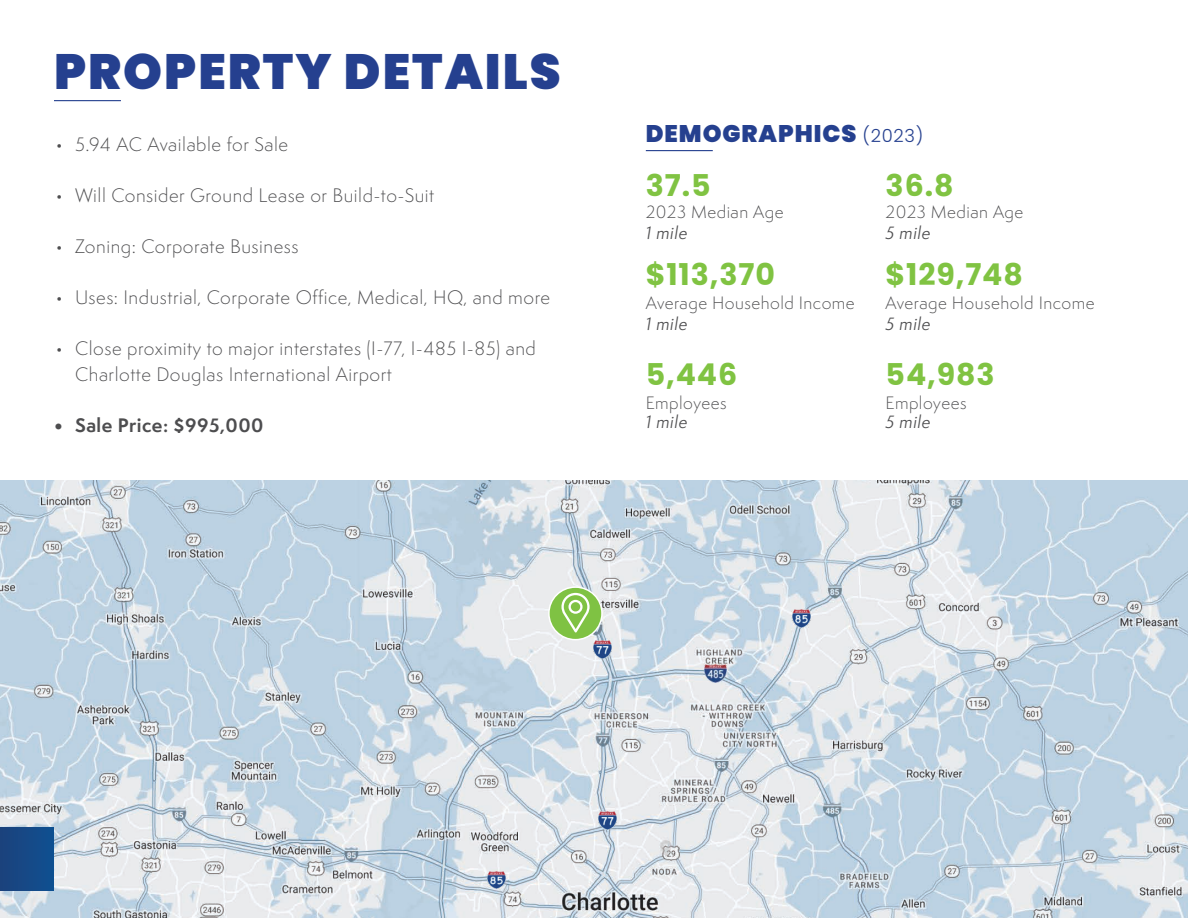
<style>
.page{position:relative;width:1188px;height:918px;background:#fff}
.page>*{position:absolute;margin:0;border:0;box-sizing:border-box;transform-origin:0 0}
.t1{font:900 49.5px "Poppins";letter-spacing:.04em;color:#25408f}
.t2{font:700 30px "Poppins";letter-spacing:.03em;color:#80c342}
.t3{font:900 24px "Poppins";letter-spacing:.04em;color:#25408f}
.t4{font:300 18px/25.5px "Semplicita Pro";letter-spacing:.03em;color:#4d4d4f}
.t5{font:700 18px "Semplicita Pro";letter-spacing:.03em;color:#4d4d4f}
.t6{font:300 16.5px "Semplicita Pro";letter-spacing:.03em;color:#4d4d4f}
.t7{font:italic 16.5px "Semplicita Pro";letter-spacing:.03em;color:#4d4d4f}
.s1{font-weight:300;font-size:18px}
</style>
<div class="page">
<img style="left:0;top:481px;width:1188px;height:437px">
<hr style="left:54px;top:100px;width:67px;height:1px;background:#25408f">
<div style="left:0;top:827px;width:54px;height:63px;background:#164986"></div>
<div style="left:549px;top:587px;width:53px;height:53px;background:#7fc243;border-radius:50%"></div>
<div style="left:548px;top:586px;width:55px;height:54px;border:2px solid #fff;border-radius:50%"></div>
<svg style="left:561px;top:593px;width:29px;height:39px"></svg>
<img style="left:488px;top:871px;width:17px;height:18px">
<img style="left:704px;top:665px;width:23px;height:17px">
<img style="left:594px;top:641px;width:18px;height:17px">
<img style="left:793px;top:610px;width:17px;height:17px">
<img style="left:599px;top:812px;width:17px;height:17px">
<hr style="left:646px;top:150px;width:67px;height:1px;background:#25408f">
<p class="t1" style="left:54px;top:42px;width:508px">PROPERTY DETAILS</p>
<p class="t4" style="left:55px;top:132px;width:235px">• 5.94 AC Available for Sale</p>
<p class="t4" style="left:55px;top:183px;width:381px">• Will Consider Ground Lease or Build-to-Suit</p>
<p class="t4" style="left:55px;top:234px;width:245px">• Zoning: Corporate Business</p>
<p class="t4" style="left:55px;top:285px;width:497px">• Uses: Industrial, Corporate Office, Medical, HQ, and more</p>
<p class="t4" style="left:75px;top:336px;width:462px;text-indent:-20px">• Close proximity to major interstates (I-77, I-485 I-85) and<br>Charlotte Douglas International Airport</p>
<p class="t5" style="left:55px;top:412px;width:210px">• Sale Price: $995,000</p>
<p class="t3" style="left:646px;top:120px;width:279px">DEMOGRAPHICS <span class="s1">(2023)</span></p>
<p class="t2" style="left:646px;top:168px;width:66px">37.5</p>
<p class="t6" style="left:646px;top:200px;width:139px">2023 Median Age</p>
<p class="t7" style="left:646px;top:221px;width:43px">1 mile</p>
<p class="t2" style="left:646px;top:257px;width:131px">$113,370</p>
<p class="t6" style="left:646px;top:292px;width:210px">Average Household Income</p>
<p class="t7" style="left:646px;top:312px;width:43px">1 mile</p>
<p class="t2" style="left:646px;top:357px;width:93px">5,446</p>
<p class="t6" style="left:646px;top:392px;width:82px">Employees</p>
<p class="t7" style="left:646px;top:410px;width:43px">1 mile</p>
<p class="t2" style="left:886px;top:168px;width:69px">36.8</p>
<p class="t6" style="left:886px;top:200px;width:139px">2023 Median Age</p>
<p class="t7" style="left:886px;top:221px;width:47px">5 mile</p>
<p class="t2" style="left:886px;top:257px;width:139px">$129,748</p>
<p class="t6" style="left:886px;top:292px;width:210px">Average Household Income</p>
<p class="t7" style="left:886px;top:312px;width:47px">5 mile</p>
<p class="t2" style="left:886px;top:357px;width:110px">54,983</p>
<p class="t6" style="left:886px;top:392px;width:82px">Employees</p>
<p class="t7" style="left:886px;top:410px;width:47px">5 mile</p>
</div>
